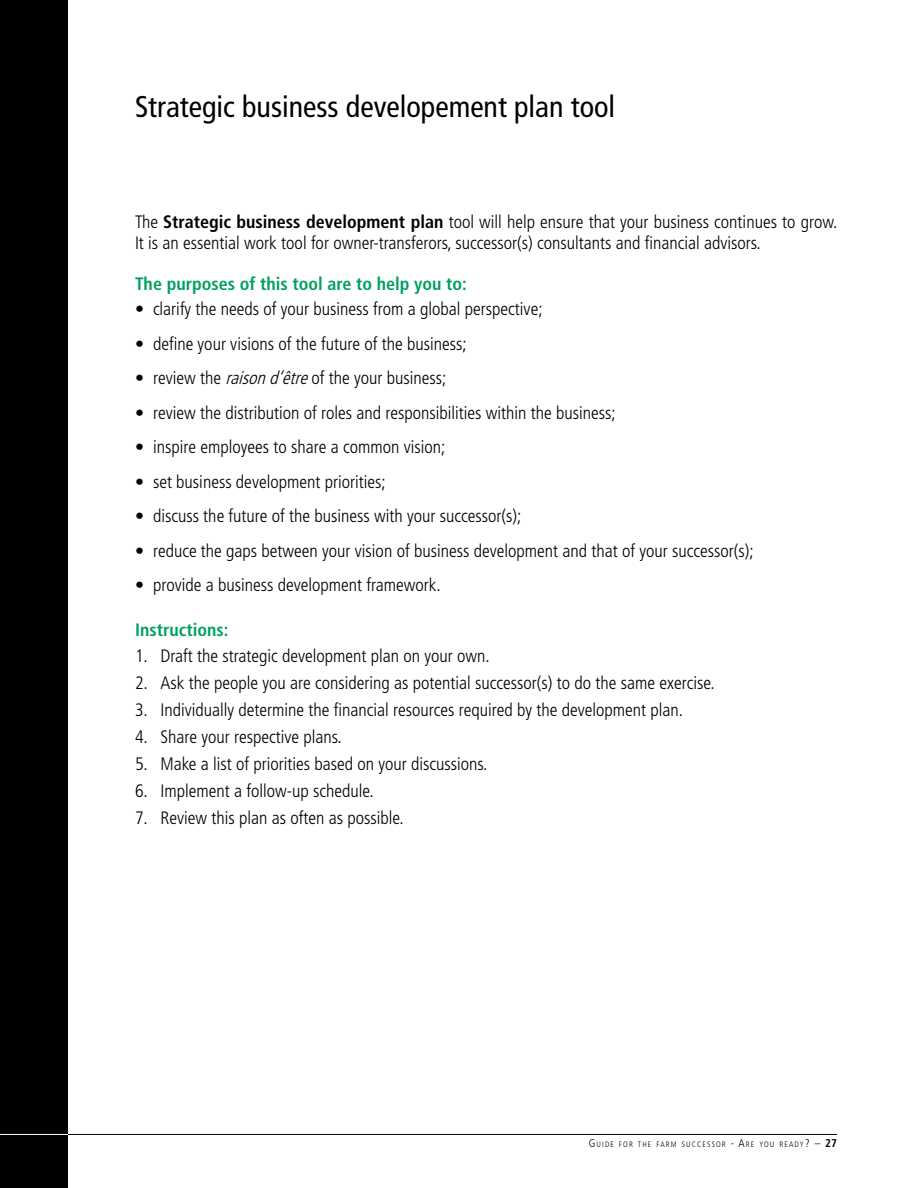
<style>
.page{position:relative;width:918px;height:1188px;background:#fff}
.page>*{position:absolute;margin:0;border:0;box-sizing:border-box;transform-origin:0 0}
.t1{font:condensed 30px "Frutiger";color:#000}
.t2{font:300 condensed 18px/21px "Frutiger";color:#000}
.t3{font:700 condensed 18px "Frutiger";color:#00a160}
.t4{font:300 condensed 7.8px "Frutiger";letter-spacing:.145em;color:#000}
.s1{font-weight:700}
.s2{font-style:italic}
.s3{font-size:11.25px}
.s4{font-weight:700;font-size:11.25px}
</style>
<div class="page">
<div style="left:0;top:0;width:68px;height:1188px;background:#000"></div>
<hr style="left:0;top:1134px;width:69px;height:1px;background:#fff">
<hr style="left:68px;top:1134px;width:769px;height:1px;background:#000">
<h1 class="t1" style="left:135px;top:89px;width:482px">Strategic business developement plan tool</h1>
<p class="t2" style="left:135px;top:212px;width:704px">The <span class="s1">Strategic business development plan</span> tool will help ensure that your business continues to grow.<br>It is an essential work tool for owner-transferors, successor(s) consultants and financial advisors.</p>
<p class="t3" style="left:135px;top:273px;width:334px">The purposes of this tool are to help you to:</p>
<p class="t2" style="left:135px;top:299px;width:409px">• clarify the needs of your business from a global perspective;</p>
<p class="t2" style="left:135px;top:333px;width:333px">• define your visions of the future of the business;</p>
<p class="t2" style="left:135px;top:368px;width:313px">• review the <span class="s2">raisond’être</span>of the your business;</p>
<p class="t2" style="left:135px;top:402px;width:482px">• review the distribution of roles and responsibilities within the business;</p>
<p class="t2" style="left:135px;top:437px;width:312px">• inspire employees to share a common vision;</p>
<p class="t2" style="left:135px;top:471px;width:252px">• set business development priorities;</p>
<p class="t2" style="left:135px;top:506px;width:388px">• discuss the future of the business with your successor(s);</p>
<p class="t2" style="left:135px;top:540px;width:620px">• reduce the gaps between your vision of business development and that of your successor(s);</p>
<p class="t2" style="left:135px;top:575px;width:307px">• provide a business development framework.</p>
<p class="t3" style="left:135px;top:619px;width:95px">Instructions:</p>
<p class="t2" style="left:135px;top:645px;width:356px">1. Draft the strategic development plan on your own.</p>
<p class="t2" style="left:135px;top:672px;width:581px">2. Ask the people you are considering as potential successor(s) to do the same exercise.</p>
<p class="t2" style="left:135px;top:699px;width:550px">3. Individually determine the financial resources required by the development plan.</p>
<p class="t2" style="left:135px;top:726px;width:208px">4. Share your respective plans.</p>
<p class="t2" style="left:135px;top:753px;width:354px">5. Make a list of priorities based on your discussions.</p>
<p class="t2" style="left:135px;top:780px;width:240px">6. Implement a follow-up schedule.</p>
<p class="t2" style="left:135px;top:807px;width:270px">7. Review this plan as often as possible.</p>
<p class="t4" style="left:589px;top:1140px;width:250px"><span class="s3">G</span>UIDE FOR THE FARM SUCCESSOR <span class="s3">- A</span>RE YOU READY<span class="s3">?</span> <span class="s3">–</span> <span class="s4">27</span></p>
</div>
